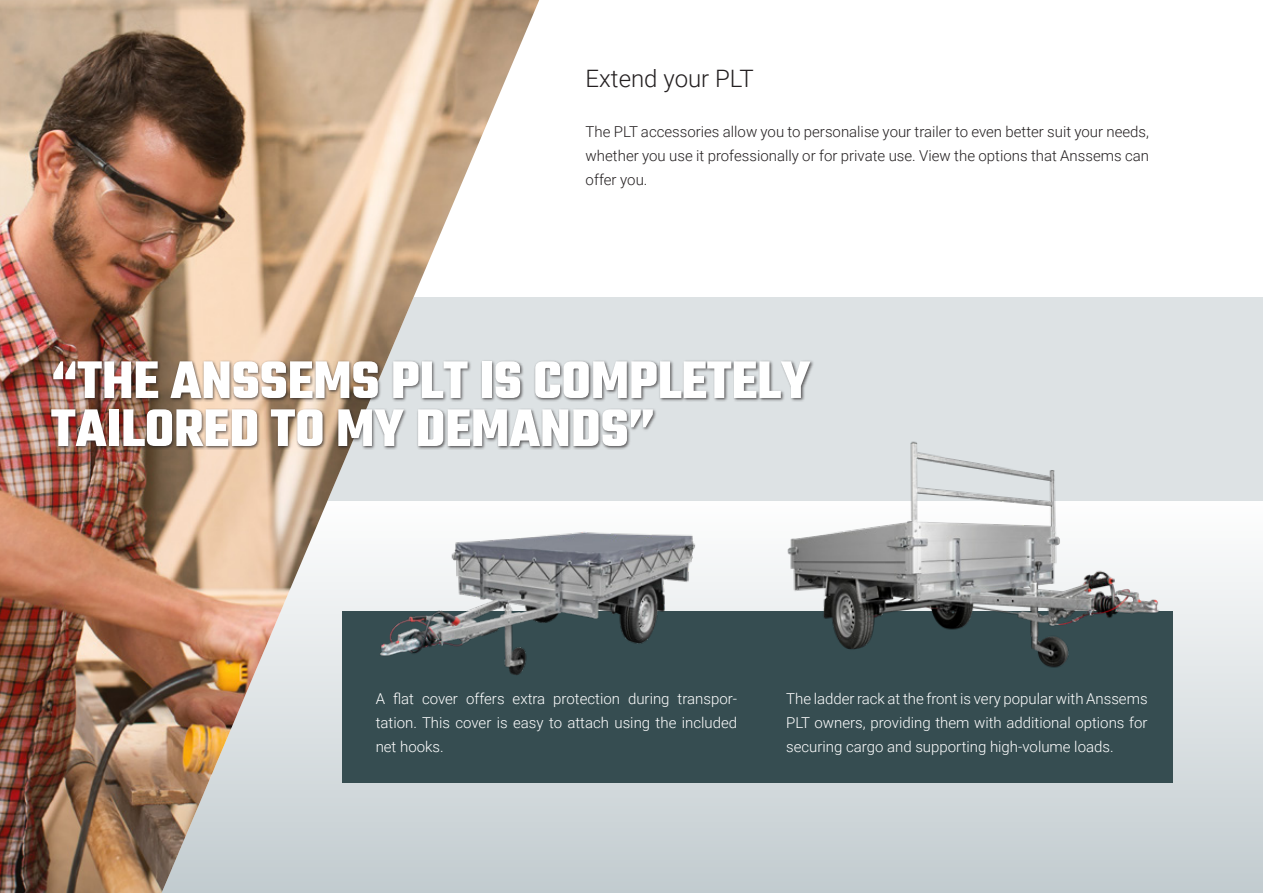
<style>
.page{position:relative;width:1263px;height:893px;background:#fff}
.page>*{position:absolute;margin:0;border:0;box-sizing:border-box;transform-origin:0 0}
.t1{font:700 57px "Teko";color:#fff}
.t2{font:300 24px "Roboto";color:#231f20}
.t3{font:300 15px/24px "Roboto";color:#fff;text-align:justify}
.t4{font:300 15px/24px "Roboto";color:#231f20;text-align:justify}
</style>
<div class="page">
<div style="left:0;top:298px;width:1263px;height:203px;background:#dde2e4"></div>
<div style="left:0;top:501px;width:1263px;height:392px;background:linear-gradient(to bottom,#fefefe,#c2cbcf)"></div>
<img style="left:0;top:0;width:539px;height:893px">
<div style="left:343px;top:611px;width:830px;height:171px;background:#364d51"></div>
<div style="left:50px;top:359px;width:764px;height:91px;background:#231f20;opacity:.7"></div>
<img style="left:359px;top:499px;width:362px;height:176px">
<img style="left:774px;top:432px;width:396px;height:236px">
<p class="t2" style="left:586px;top:62px;width:170px">Extend your PLT</p>
<p class="t4" style="left:586px;top:119px;width:565px">The PLT accessories allow you to personalise your trailer to even better suit your needs, whether you use it professionally or for private use. View the options that Anssems can offer you.</p>
<p class="t1" style="left:51px;top:343px;width:761px">“THE ANSSEMS PLT IS COMPLETELY</p>
<p class="t1" style="left:51px;top:391px;width:606px">TAILORED TO MY DEMANDS”</p>
<p class="t3" style="left:376px;top:686px;width:363px">A flat cover offers extra protection during transpor&shy;tation. This cover is easy to attach using the included net hooks.</p>
<p class="t3" style="left:786px;top:686px;width:363px">The ladder rack at the front is very popular with Anssems PLT owners, providing them with additional options for securing cargo and supporting high-volume loads.</p>
</div>
